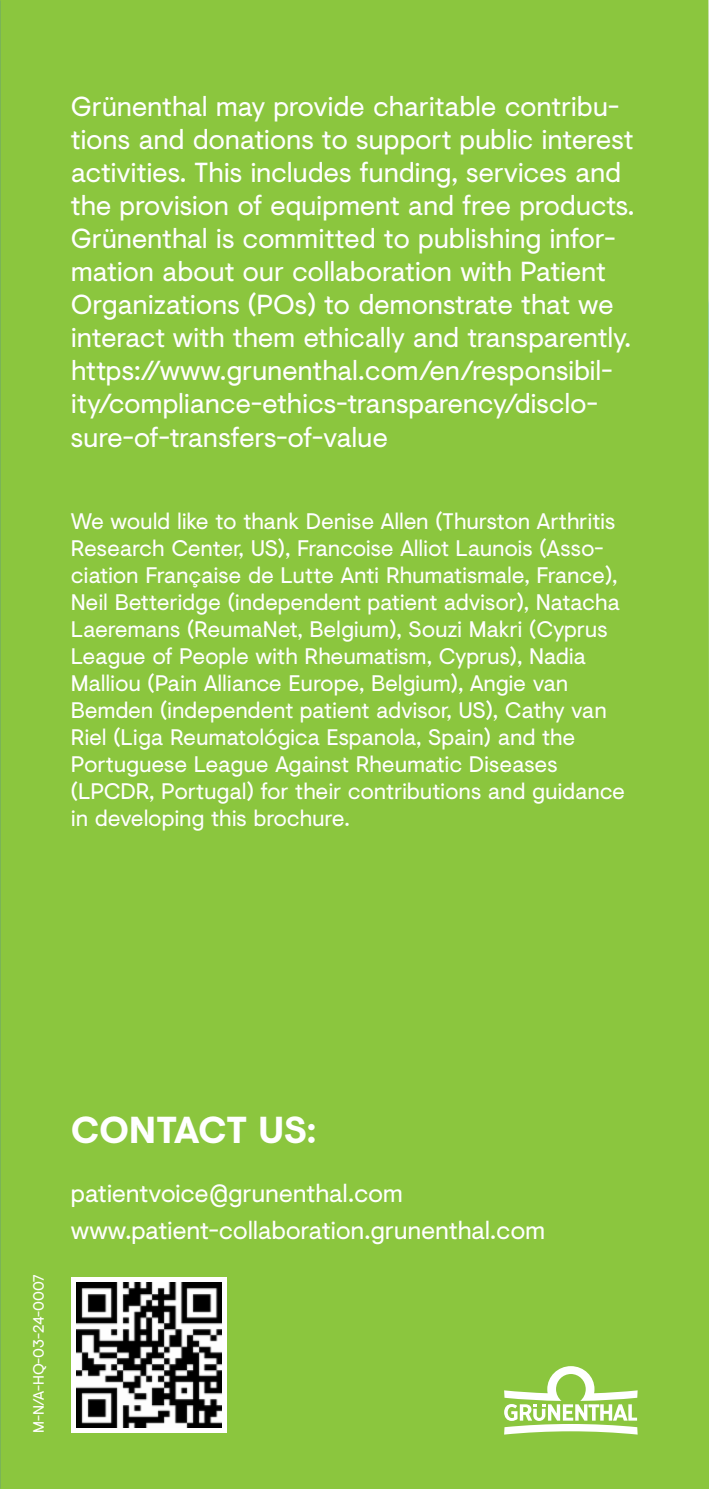
<style>
.page{position:relative;width:709px;height:1489px;background:#fff}
.page>*{position:absolute;margin:0;border:0;box-sizing:border-box;transform-origin:0 0}
.t1{font:700 37.5px "Visuelt";letter-spacing:-.005em;color:#fff}
.t2{font:27.5px/33px "Visuelt";letter-spacing:-.01em;color:#fff}
.t3{font:25px/37px "Visuelt";letter-spacing:-.01em;color:#fff}
.t4{font:22.5px/27px "Visuelt";letter-spacing:-.01em;color:#fff}
.t5{font:15px "Visuelt";letter-spacing:-.01em;color:#fff}
</style>
<div class="page">
<div style="left:0;top:0;width:709px;height:1488px;background:#8bc63e"></div>
<img style="left:708px;top:0;width:1px;height:702px">
<svg style="left:504px;top:1366px;width:133px;height:68px"></svg>
<div style="left:71px;top:1276px;width:156px;height:156px;background:#fff"></div>
<img style="left:77px;top:1282px;width:144px;height:145px">
<p class="t2" style="left:71px;top:89px;width:565px">Grünenthal may provide charitable contribu&shy;tions and donations to support public interest activities. This includes funding, services and the provision of equipment and free products.<br>Grünenthal is committed to publishing infor&shy;mation about our collaboration with Patient Organizations (POs) to demonstrate that we interact with them ethically and transparently. https://www.grunenthal.com/en/responsibil&shy;ity/compliance-ethics-transparency/disclo&shy;sure-of-transfers-of-value</p>
<p class="t4" style="left:71px;top:507px;width:556px">We would like to thank Denise Allen (Thurston Arthritis Research Center, US), Francoise Alliot Launois (Asso&shy;ciation Française de Lutte Anti Rhumatismale, France), Neil Betteridge (independent patient advisor), Natacha Laeremans (ReumaNet, Belgium), Souzi Makri (Cyprus League of People with Rheumatism, Cyprus), Nadia Malliou (Pain Alliance Europe, Belgium), Angie van Bemden (independent patient advisor, US), Cathy van Riel (Liga Reumatológica Espanola, Spain) and the Portuguese League Against Rheumatic Diseases (LPCDR, Portugal) for their contributions and guidance in developing this brochure.</p>
<p class="t5" style="left:28px;top:1432px;width:160px;rotate:-90deg">M-N/A-HQ-03-24-0007</p>
<h1 class="t1" style="left:71px;top:1101px;width:247px">CONTACT US:</h1>
<p class="t3" style="left:71px;top:1173px;width:476px">patientvoice@grunenthal.com www.patient-collaboration.grunenthal.com</p>
</div>
